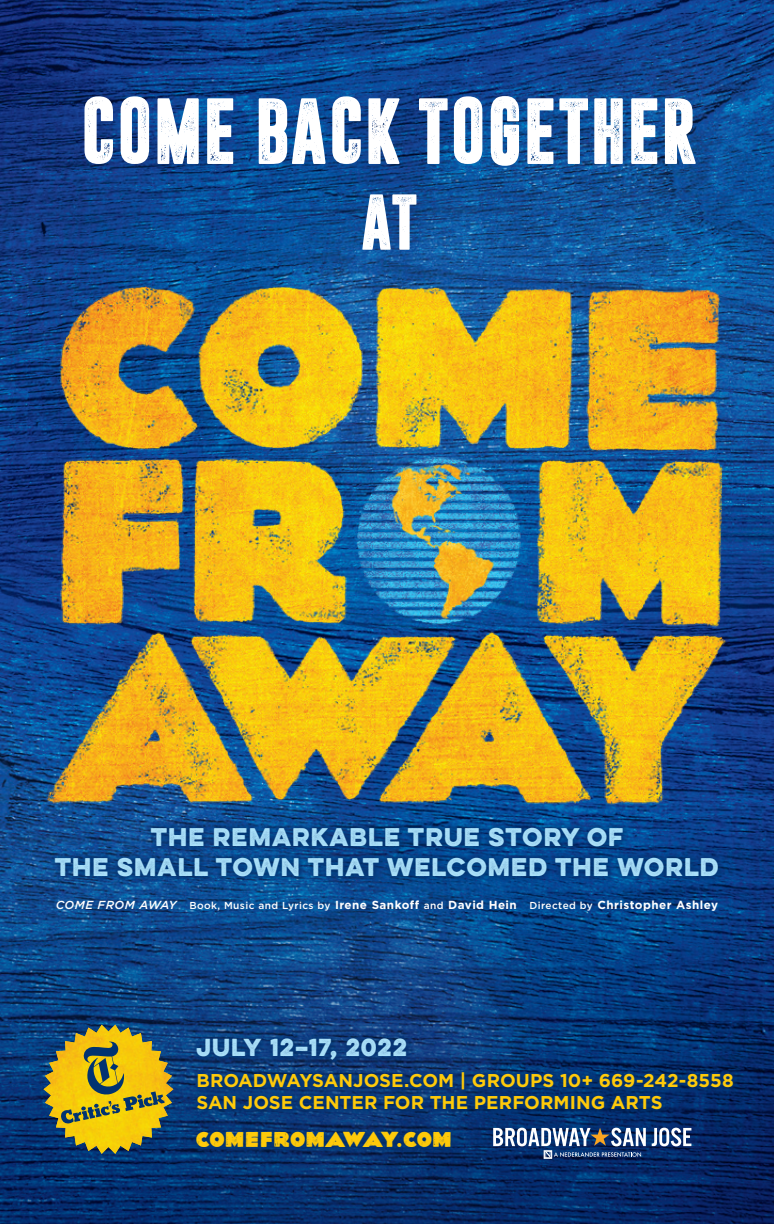
<style>
.page{position:relative;width:774px;height:1224px;background:#fff}
.page>*{position:absolute;margin:0;border:0;box-sizing:border-box;transform-origin:0 0}
.t1{font:72px "Dreamwalker";color:#fff}
.t2{font:60.6px "Dreamwalker";color:#fff}
.t3{font:700 22.8px/29.8px "Lulo One";letter-spacing:-.18em;color:#aae0f9;text-align:center}
.t4{font:700 22px "Lulo One";letter-spacing:-.185em;color:#aae0f9}
.t5{font:21.8px "Elo";letter-spacing:.05em;color:#feca0a}
.t6{font:700 18.6px/21.6px "Gotham";color:#feca0a}
.t7{font:700 11.6px "Gotham";letter-spacing:.04em;color:#fff}
.s1{font-weight:500;font-style:italic}
.s2{font-weight:500;font-size:10.2px}
</style>
<div class="page">
<img style="left:0;top:0;width:774px;height:809px">
<svg style="left:0;top:809px;width:774px;height:415px;background:#083a7a"></svg>
<img style="left:38px;top:272px;width:698px;height:553px">
<div style="left:48px;top:820px;width:678px;height:64px;background:#013371;opacity:.8"></div>
<svg style="left:44px;top:1025px;width:129px;height:129px;background:#999035"></svg>
<div style="left:189px;top:1032px;width:551px;height:122px;background:#013371;opacity:.8"></div>
<div style="left:544px;top:1151px;width:8px;height:7px;border:1px solid #fff"></div>
<div style="left:545px;top:1151px;width:6px;height:7px;border:1px solid #fff"></div>
<svg style="left:545px;top:1152px;width:96px;height:5px"></svg>
<svg style="left:652px;top:1128px;width:39px;height:18px"></svg>
<svg style="left:493px;top:1128px;width:153px;height:18px"></svg>
<h1 class="t1" style="left:80px;top:96px;width:620px">COME BACK TOGETHER</h1>
<h2 class="t2" style="left:362px;top:193px;width:56px">AT</h2>
<h3 class="t3" style="left:55px;top:821px;width:671px">THE REMARKABLE TRUE STORY OF<br>THE SMALL TOWN THAT WELCOMED THE WORLD</h3>
<p class="t7" style="left:56px;top:898px;width:664px"><span class="s1">COME FROM AWAY</span> <span class="s2">Book, Music and Lyrics by</span> Irene Sankoff <span class="s2">and</span> David Hein <span class="s2">Directed by</span> Christopher Ashley</p>
<h3 class="t4" style="left:196px;top:1031px;width:217px">JULY 12–17, 2022</h3>
<h3 class="t6" style="left:196px;top:1070px;width:539px">BROADWAYSANJOSE.COM | GROUPS 10+ 669-242-8558<br>SAN JOSE CENTER FOR THE PERFORMING ARTS</h3>
<h3 class="t5" style="left:196px;top:1124px;width:257px">COMEFROMAWAY.COM</h3>
</div>
